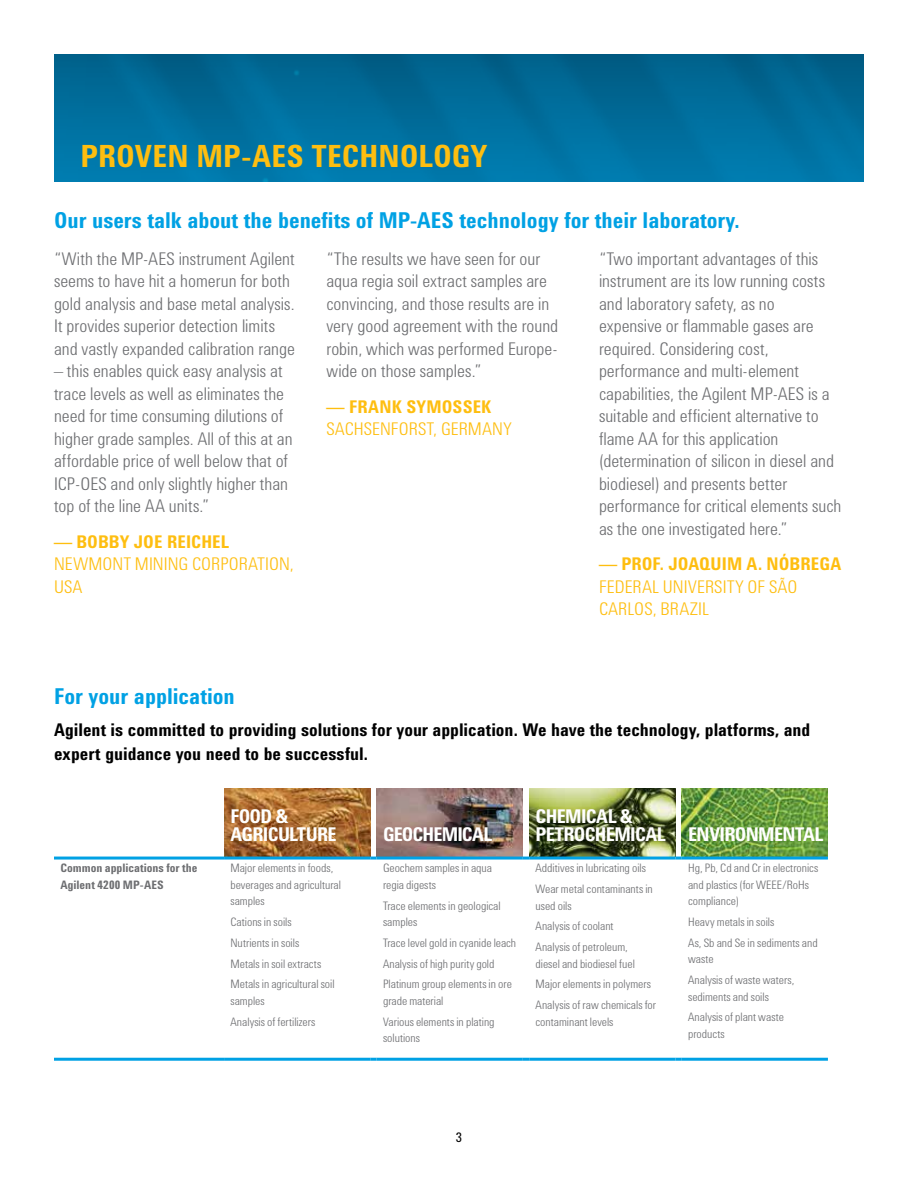
<style>
.page{position:relative;width:918px;height:1188px;background:#fff}
.page>*{position:absolute;margin:0;border:0;box-sizing:border-box;transform-origin:0 0}
.t1{font:700 31.5px "Agilent Condensed CFF";color:#febe10}
.t2{font:700 22.5px "Agilent Condensed CFF";color:#00a1e4}
.t3{font:700 19.5px/18px "Agilent Condensed CFF";letter-spacing:-.035em;color:#fff}
.t4{font:300 18px/22.5px "Agilent Condensed CFF";color:#6d6e71}
.t5{font:700 18px/24px "Agilent Condensed CFF";color:#000}
.t6{font:300 18px/22.5px "Agilent Condensed CFF";letter-spacing:.005em;color:#febe10}
.t7{font:700 18px "Agilent Condensed CFF";letter-spacing:.005em;color:#febe10}
.t8{font:13.5px "Agilent Condensed CFF";color:#000}
.t9{font:300 12px/20.7px "Agilent Condensed CFF";color:#6d6e71}
.t10{font:700 12px/16.5px "Agilent Condensed CFF";letter-spacing:-.005em;color:#6d6e71}
</style>
<div class="page">
<img style="left:54px;top:54px;width:810px;height:128px">
<img style="left:224px;top:789px;width:146px;height:68px">
<img style="left:377px;top:789px;width:146px;height:68px">
<img style="left:529px;top:789px;width:146px;height:68px">
<img style="left:682px;top:789px;width:146px;height:68px">
<hr style="left:54px;top:857px;width:170px;height:3px;background:#00a1e4">
<hr style="left:224px;top:857px;width:146px;height:3px;background:#00a1e4">
<svg style="left:370px;top:857px;width:7px;height:3px"></svg>
<hr style="left:377px;top:857px;width:146px;height:3px;background:#00a1e4">
<svg style="left:523px;top:857px;width:6px;height:3px"></svg>
<hr style="left:529px;top:857px;width:146px;height:3px;background:#00a1e4">
<svg style="left:675px;top:857px;width:7px;height:3px"></svg>
<hr style="left:682px;top:857px;width:146px;height:3px;background:#00a1e4">
<hr style="left:54px;top:1058px;width:170px;height:3px;background:#00a1e4">
<hr style="left:224px;top:1058px;width:146px;height:3px;background:#00a1e4">
<svg style="left:370px;top:1058px;width:7px;height:3px"></svg>
<hr style="left:377px;top:1058px;width:146px;height:3px;background:#00a1e4">
<svg style="left:523px;top:1058px;width:6px;height:3px"></svg>
<hr style="left:529px;top:1058px;width:146px;height:3px;background:#00a1e4">
<svg style="left:675px;top:1058px;width:7px;height:3px"></svg>
<hr style="left:682px;top:1058px;width:146px;height:3px;background:#00a1e4">
<h1 class="t1" style="left:81px;top:133px;width:408px">PROVEN MP-AES TECHNOLOGY</h1>
<p class="t2" style="left:54px;top:204px;width:687px">Our users talk about the benefits of MP-AES technology for their laboratory.</p>
<p class="t4" style="left:54px;top:246px;width:242px">“With the MP-AES instrument Agilent seems to have hit a homerun for both gold analysis and base metal analysis.<br>It provides superior detection limits and vastly expanded calibration range</p>
<p class="t4" style="left:54px;top:359px;width:240px">– this enables quick easy analysis at trace levels as well as eliminates the need for time consuming dilutions of higher grade samples. All of this at an affordable price of well below that of ICP-OES and only slightly higher than top of the line AA units.”</p>
<p class="t7" style="left:54px;top:528px;width:177px">— BOBBY JOE REICHEL</p>
<p class="t6" style="left:54px;top:551px;width:241px">NEWMONT MINING CORPORATION,<br>USA</p>
<p class="t4" style="left:327px;top:246px;width:233px">“The results we have seen for our aqua regia soil extract samples are convincing, and those results are in very good agreement with the round robin, which was performed Europe&shy;wide on those samples.”</p>
<p class="t7" style="left:327px;top:393px;width:167px">— FRANK SYMOSSEK</p>
<p class="t6" style="left:327px;top:416px;width:187px">SACHSENFORST, GERMANY</p>
<p class="t4" style="left:599px;top:246px;width:244px">“Two important advantages of this instrument are its low running costs and laboratory safety, as no expensive or flammable gases are required. Considering cost, performance and multi-element capabilities, the Agilent MP-AES is a suitable and efficient alternative to flame AA for this application (determination of silicon in diesel and biodiesel) and presents better performance for critical elements such as the one investigated here.”</p>
<p class="t7" style="left:599px;top:550px;width:244px">— PROF. JOAQUIM A. NÓBREGA</p>
<p class="t6" style="left:599px;top:574px;width:200px">FEDERAL UNIVERSITY OF SÃO<br>CARLOS, BRAZIL</p>
<p class="t2" style="left:54px;top:679px;width:182px">For your application</p>
<p class="t5" style="left:54px;top:717px;width:758px">Agilent is committed to providing solutions for your application. We have the technology, platforms, and expert guidance you need to be successful.</p>
<p class="t3" style="left:230px;top:807px;width:108px">FOOD &amp;<br>AGRICULTURE</p>
<p class="t10" style="left:60px;top:860px;width:139px">Common applications for the<br>Agilent 4200 MP-AES</p>
<p class="t9" style="left:230px;top:859px;width:112px;line-height:16.5px">Major elements in foods, beverages and agricultural samples</p>
<p class="t9" style="left:230px;top:911px;width:106px">Cations in soils<br>Nutrients in soils<br>Metals in soil extracts<br>Metals in agricultural soil</p>
<p class="t9" style="left:230px;top:990px;width:86px">samples<br>Analysis of fertilizers</p>
<p class="t3" style="left:383px;top:825px;width:111px">GEOCHEMICAL</p>
<p class="t9" style="left:383px;top:859px;width:111px;line-height:16.5px">Geochem samples in aqua regia digests</p>
<p class="t9" style="left:383px;top:896px;width:119px;line-height:16.5px">Trace elements in geological samples</p>
<p class="t9" style="left:383px;top:931px;width:135px">Trace level gold in cyanide leach<br>Analysis of high purity gold<br>Platinum group elements in ore</p>
<p class="t9" style="left:383px;top:989px;width:113px">grade material<br>Various elements in plating</p>
<p class="t9" style="left:383px;top:1027px;width:39px">solutions</p>
<p class="t3" style="left:536px;top:807px;width:289px">CHEMICAL &amp;<br>PETROCHEMICAL ENVIRONMENTAL</p>
<p class="t9" style="left:536px;top:857px;width:119px">Additives in lubricating oils<br>Wear metal contaminants in</p>
<p class="t9" style="left:536px;top:894px;width:94px">used oils<br>Analysis of coolant<br>Analysis of petroleum,</p>
<p class="t9" style="left:536px;top:952px;width:122px">diesel and biodiesel fuel<br>Major elements in polymers<br>Analysis of raw chemicals for</p>
<p class="t9" style="left:536px;top:1010px;width:79px">contaminant levels</p>
<p class="t9" style="left:688px;top:859px;width:132px;line-height:16.5px">Hg, Pb, Cd and Cr in electronics and plastics (for WEEE/RoHs compliance)</p>
<p class="t9" style="left:688px;top:911px;width:131px">Heavy metals in soils<br>As, Sb and Se in sediments and</p>
<p class="t9" style="left:688px;top:948px;width:108px">waste<br>Analysis of waste waters,</p>
<p class="t9" style="left:688px;top:985px;width:97px">sediments and soils<br>Analysis of plant waste</p>
<p class="t9" style="left:688px;top:1022px;width:38px">products</p>
<p class="t8" style="left:456px;top:1127px;width:8px">3</p>
</div>
